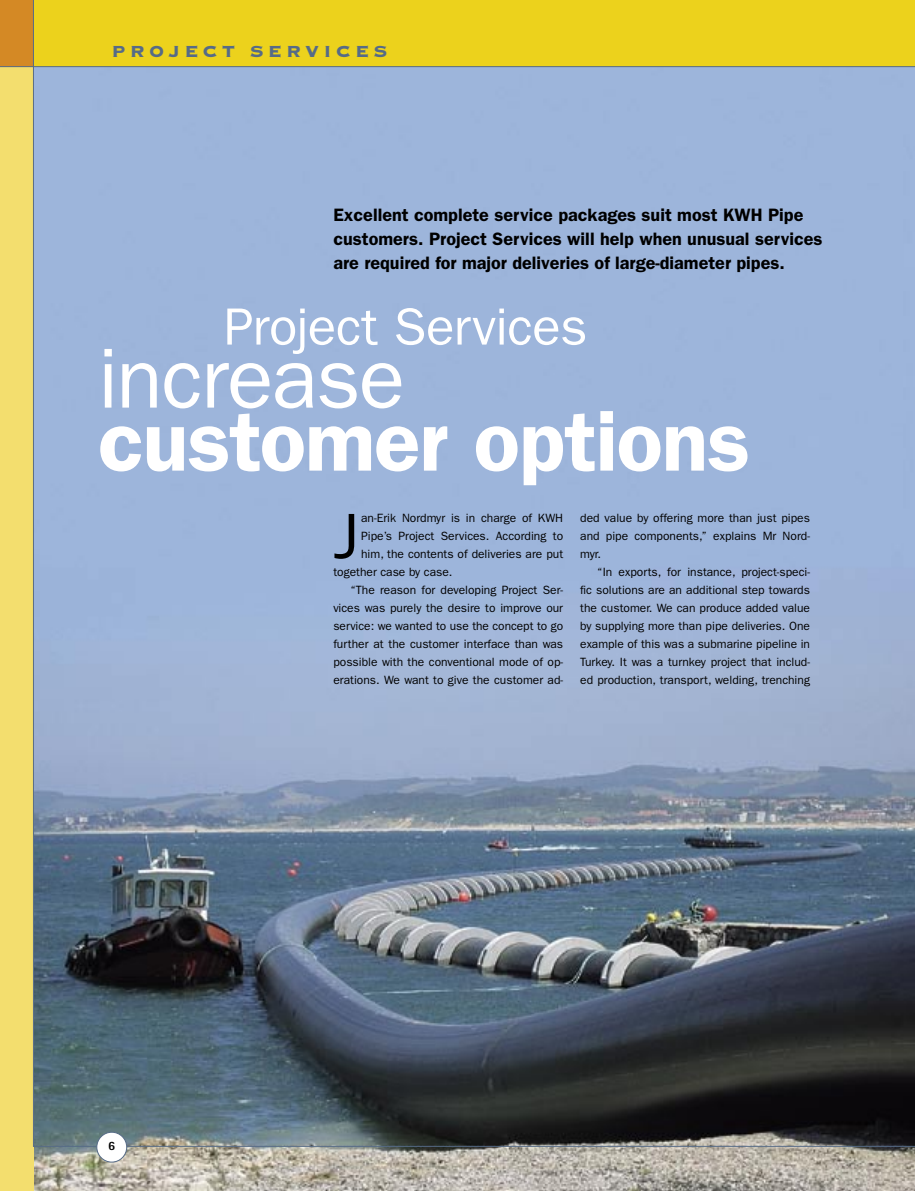
<style>
.page{position:relative;width:915px;height:1191px;background:#fff}
.page>*{position:absolute;margin:0;border:0;box-sizing:border-box;transform-origin:0 0}
.t1{font:600 85.5px "Franklin Gothic";letter-spacing:-.015em;color:#fff}
.t2{font:85.5px "Franklin Gothic";letter-spacing:-.015em;color:#fff}
.t3{font:64.5px "Franklin Gothic";color:#000}
.t4{font:52.5px "Franklin Gothic";letter-spacing:-.01em;color:#fff}
.t5{font:21px "Copperplate Thirty Three BC";letter-spacing:.2em;color:#566b87}
.t6{font:600 18px/24px "Franklin Gothic";color:#000}
.t7{font:800 12.75px "Rotis Sans Serif";color:#000}
.t8{font:12px/18px "Franklin Gothic";color:#000;text-align:justify}
</style>
<div class="page">
<img style="left:33px;top:67px;width:881px;height:1124px">
<div style="left:0;top:46px;width:33px;height:1145px;background:#f3de6e"></div>
<div style="left:0;top:0;width:33px;height:67px;background:#d48925"></div>
<hr style="left:33px;top:1146px;width:881px;height:1px;background:#566b87">
<div style="left:97px;top:1132px;width:30px;height:30px;background:#fff;border-radius:50%"></div>
<div style="left:96px;top:1131px;width:31px;height:31px;border:1px solid #566b87;border-radius:50%"></div>
<div style="left:33px;top:0;width:881px;height:67px;background:#ecd21c"></div>
<hr style="left:0;top:66px;width:914px;height:1px;background:#566b87">
<hr style="left:33px;top:0;width:1px;height:1146px;background:#566b87">
<h3 class="t5" style="left:111px;top:41px;width:277px">PROJECT SERVICES</h3>
<h3 class="t6" style="left:333px;top:203px;width:490px">Excellent complete service packages suit most KWH Pipe customers. Project Services will help when unusual services are required for major deliveries of large-diameter pipes.</h3>
<h3 class="t4" style="left:224px;top:296px;width:364px">Project Services</h3>
<h1 class="t2" style="left:98px;top:329px;width:309px">increase</h1>
<h1 class="t1" style="left:98px;top:391px;width:653px">customer options</h1>
<h2 class="t3" style="left:333px;top:499px;width:27px">J</h2>
<p class="t8" style="left:361px;top:509px;width:203px">an-Erik Nordmyr is in charge of KWH</p>
<p class="t8" style="left:580px;top:509px;width:231px">ded value by offering more than just pipes and pipe components,” explains Mr Nord&shy;myr.</p>
<p class="t8" style="left:580px;top:563px;width:231px;text-indent:17px">“In exports, for instance, project-speci&shy;fic solutions are an additional step towards the customer. We can produce added value by supplying more than pipe deliveries. One example of this was a submarine pipeline in Turkey. It was a turnkey project that includ&shy;ed production, transport, welding, trenching</p>
<p class="t8" style="left:361px;top:527px;width:203px">Pipe’s Project Services. According to</p>
<p class="t8" style="left:361px;top:545px;width:203px">him, the contents of deliveries are put</p>
<p class="t8" style="left:333px;top:563px;width:121px">together case by case.</p>
<p class="t8" style="left:350px;top:581px;width:214px">“The reason for developing Project Ser-</p>
<p class="t8" style="left:333px;top:599px;width:231px">vices was purely the desire to improve our</p>
<p class="t8" style="left:333px;top:617px;width:231px">service: we wanted to use the concept to go</p>
<p class="t8" style="left:333px;top:635px;width:231px">further at the customer interface than was</p>
<p class="t8" style="left:333px;top:653px;width:231px">possible with the conventional mode of op-</p>
<p class="t8" style="left:333px;top:671px;width:231px">erations. We want to give the customer ad-</p>
<p class="t7" style="left:108px;top:1138px;width:9px">6</p>
</div>
